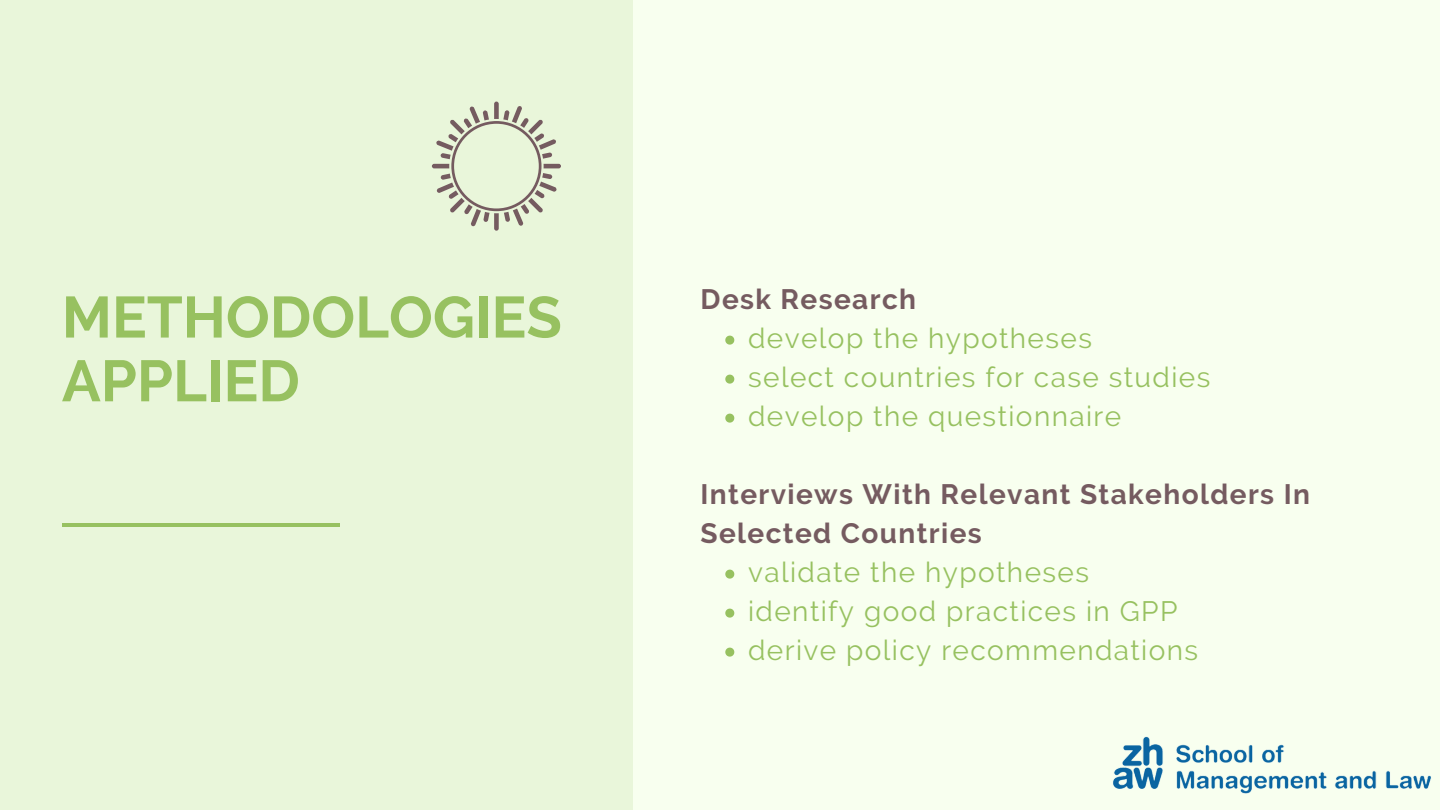
<style>
.page{position:relative;width:1440px;height:810px;background:#f8ffef}
.page>*{position:absolute;margin:0;border:0;box-sizing:border-box;transform-origin:0 0}
.t1{font:700 58px/63.8px "Raleway";color:#97c160}
.t2{font:28px/39px "Raleway";letter-spacing:.05em;color:#97c160}
.t3{font:700 28px/39px "Raleway";letter-spacing:.05em;color:#755b60}
</style>
<div class="page">
<div style="left:0;top:0;width:633px;height:810px;background:#e9f6da"></div>
<svg style="left:725px;top:336px;width:9px;height:9px"></svg>
<svg style="left:725px;top:375px;width:9px;height:9px"></svg>
<svg style="left:725px;top:414px;width:9px;height:9px"></svg>
<svg style="left:725px;top:570px;width:9px;height:9px"></svg>
<svg style="left:725px;top:609px;width:9px;height:9px"></svg>
<svg style="left:725px;top:648px;width:9px;height:9px"></svg>
<hr style="left:62px;top:523px;width:277px;height:4px;background:#97c160">
<svg style="left:432px;top:102px;width:129px;height:129px"></svg>
<img style="left:1113px;top:736px;width:318px;height:58px">
<h1 class="t1" style="left:62px;top:285px;width:502px">METHODOLOGIES<br>APPLIED</h1>
<p class="t3" style="left:701px;top:280px;width:217px">Desk Research</p>
<p class="t2" style="left:748px;top:319px;width:464px">develop the hypotheses<br>select countries for case studies develop the questionnaire</p>
<p class="t3" style="left:701px;top:475px;width:611px">Interviews With Relevant Stakeholders In<br>Selected Countries</p>
<p class="t2" style="left:748px;top:553px;width:452px">validate the hypotheses identify good practices in GPP derive policy recommendations</p>
</div>
